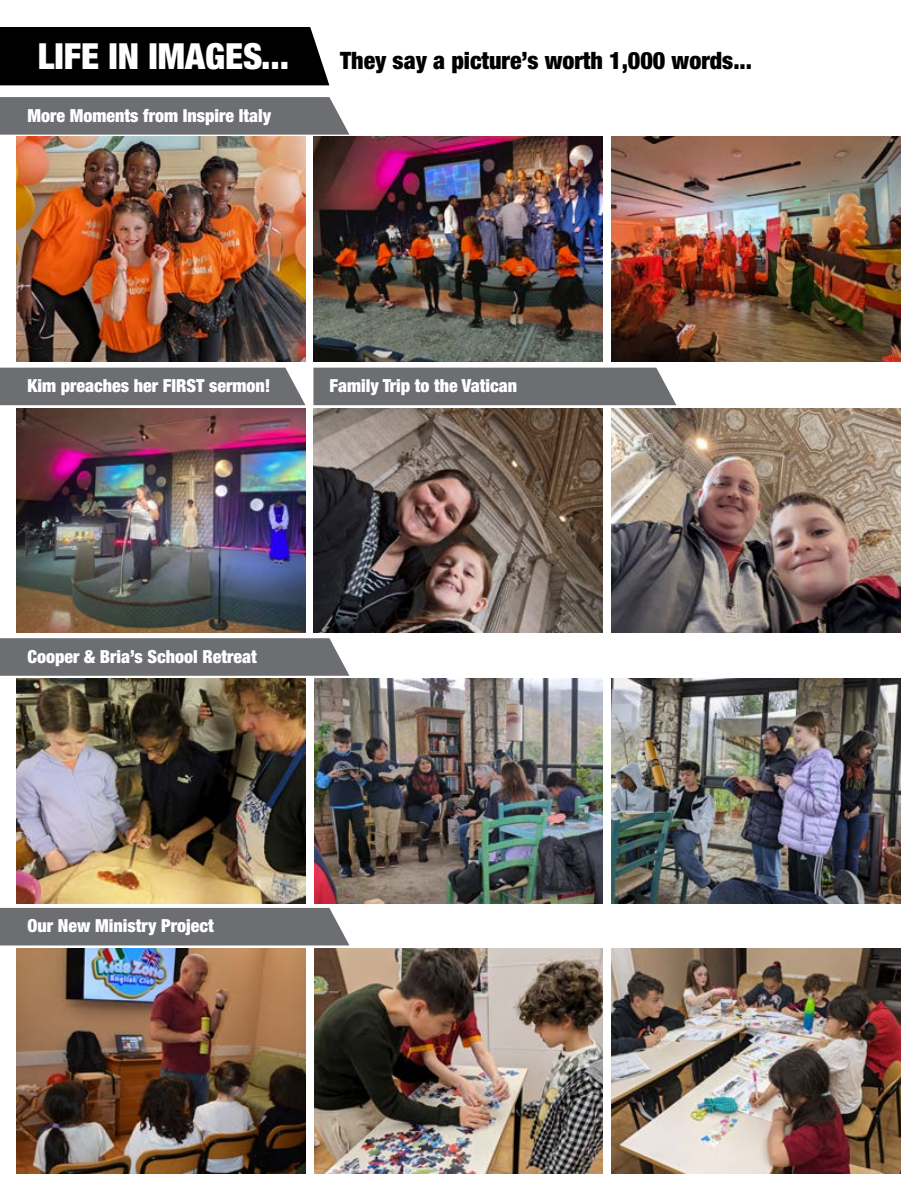
<style>
.page{position:relative;width:918px;height:1188px;background:#fff}
.page>*{position:absolute;margin:0;border:0;box-sizing:border-box;transform-origin:0 0}
.t1{font:900 condensed 36px "Helvetica Neue LT Std";color:#fff}
.t2{font:900 condensed 24px "Helvetica Neue LT Std";color:#000}
.t3{font:900 condensed 18px "Helvetica Neue LT Std";color:#fff}
</style>
<div class="page">
<div style="left:0;top:27px;width:330px;height:58px;background:#000"></div>
<img style="left:17px;top:137px;width:289px;height:225px">
<img style="left:313px;top:137px;width:289px;height:225px">
<img style="left:313px;top:408px;width:289px;height:225px">
<img style="left:314px;top:679px;width:288px;height:224px">
<img style="left:314px;top:948px;width:288px;height:225px">
<img style="left:611px;top:137px;width:289px;height:225px">
<img style="left:611px;top:408px;width:289px;height:225px">
<img style="left:611px;top:679px;width:289px;height:224px">
<img style="left:611px;top:948px;width:289px;height:225px">
<img style="left:17px;top:408px;width:289px;height:225px">
<img style="left:17px;top:679px;width:289px;height:224px">
<img style="left:17px;top:948px;width:289px;height:225px">
<svg style="left:0;top:97px;width:350px;height:38px;background:#727376"></svg>
<div style="left:0;top:368px;width:305px;height:37px;background:#6d6e71"></div>
<div style="left:313px;top:368px;width:363px;height:37px;background:#6d6e71"></div>
<svg style="left:0;top:638px;width:350px;height:38px;background:#727376"></svg>
<div style="left:0;top:908px;width:349px;height:37px;background:#6d6e71"></div>
<h1 class="t1" style="left:38px;top:34px;width:253px">LIFE IN IMAGES...</h1>
<p class="t3" style="left:27px;top:104px;width:245px">More Moments from Inspire Italy</p>
<h2 class="t2" style="left:340px;top:46px;width:413px">They say a picture’s worth 1,000 words...</h2>
<p class="t3" style="left:27px;top:375px;width:245px">Kim preaches her FIRST sermon!</p>
<p class="t3" style="left:329px;top:375px;width:189px">Family Trip to the Vatican</p>
<p class="t3" style="left:27px;top:645px;width:231px">Cooper &amp; Bria’s School Retreat</p>
<p class="t3" style="left:27px;top:915px;width:188px">Our New Ministry Project</p>
</div>
